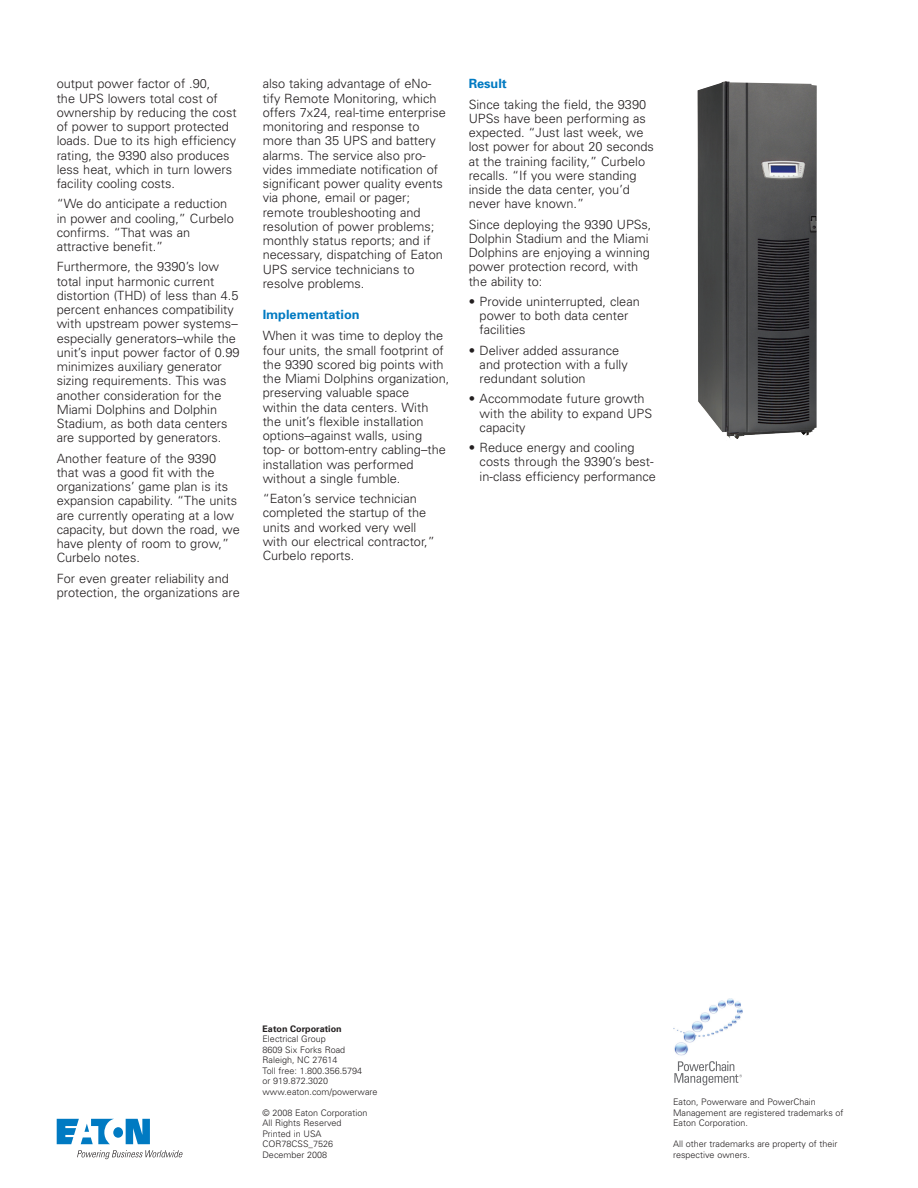
<style>
.page{position:relative;width:918px;height:1188px;background:#fff}
.page>*{position:absolute;margin:0;border:0;box-sizing:border-box;transform-origin:0 0}
._07__Body_Copy{font:300 12.75px/14.2px "Univers";color:#231f20}
.bullets{font:300 12.75px/14.2px "Univers";color:#231f20}
._09_body_copy_subhea{font:700 12.75px "Univers";color:#007ac2}
.Backpage_Copyright_a{font:300 9px/10.5px "Univers";color:#231f20}
.Backpage_Copyright_a-2{font:700 9px "Univers";color:#231f20}
</style>
<div class="page">
<svg style="left:57px;top:1119px;width:93px;height:25px"></svg>
<svg style="left:77px;top:1150px;width:106px;height:9px"></svg>
<img style="left:673px;top:998px;width:70px;height:58px">
<svg style="left:674px;top:1061px;width:68px;height:24px"></svg>
<img style="left:697px;top:81px;width:120px;height:358px">
<p class="_07__Body_Copy" style="left:57px;top:77px;width:181px">output power factor of .90,<br>the UPS lowers total cost of ownership by reducing the cost of power to support protected loads. Due to its high efficiency rating, the 9390 also produces less heat, which in turn lowers facility cooling costs.</p>
<p class="_07__Body_Copy" style="left:57px;top:197px;width:179px">“We do anticipate a reduction in power and cooling,” Curbelo confirms. “That was an attractive benefit.”</p>
<p class="_07__Body_Copy" style="left:57px;top:260px;width:184px">Furthermore, the 9390’s low total input harmonic current distortion (THD) of less than 4.5 percent enhances compatibility with upstream power systems– especially generators–while the unit’s input power factor of 0.99 minimizes auxiliary generator sizing requirements. This was another consideration for the<br>Miami Dolphins and Dolphin<br>Stadium, as both data centers are supported by generators.</p>
<p class="_07__Body_Copy" style="left:57px;top:451px;width:185px">Another feature of the 9390 that was a good fit with the organizations’ game plan is its expansion capability. “The units are currently operating at a low capacity, but down the road, we have plenty of room to grow,”<br>Curbelo notes.</p>
<p class="_07__Body_Copy" style="left:57px;top:571px;width:185px">For even greater reliability and protection, the organizations are</p>
<p class="_07__Body_Copy" style="left:263px;top:77px;width:185px">also taking advantage of eNo&shy;tify Remote Monitoring, which offers 7x24, real-time enterprise monitoring and response to more than 35 UPS and battery alarms. The service also pro&shy;vides immediate notification of significant power quality events via phone, email or pager; remote troubleshooting and resolution of power problems; monthly status reports; and if necessary, dispatching of Eaton<br>UPS service technicians to resolve problems.</p>
<p class="_09_body_copy_subhea" style="left:263px;top:306px;width:99px">Implementation</p>
<p class="_07__Body_Copy" style="left:263px;top:329px;width:188px">When it was time to deploy the four units, the small footprint of the 9390 scored big points with the Miami Dolphins organization, preserving valuable space<br>within the data centers. With the unit’s flexible installation options–against walls, using<br>top- or bottom-entry cabling–the installation was performed without a single fumble.</p>
<p class="_07__Body_Copy" style="left:263px;top:492px;width:174px">“Eaton’s service technician completed the startup of the units and worked very well with our electrical contractor,”<br>Curbelo reports.</p>
<p class="_09_body_copy_subhea" style="left:469px;top:76px;width:40px">Result</p>
<p class="_07__Body_Copy" style="left:469px;top:97px;width:187px">Since taking the field, the 9390<br>UPSs have been performing as expected. “Just last week, we lost power for about 20 seconds at the training facility,” Curbelo recalls. “If you were standing inside the data center, you’d never have known.”</p>
<p class="_07__Body_Copy" style="left:469px;top:217px;width:184px">Since deploying the 9390 UPSs,<br>Dolphin Stadium and the Miami<br>Dolphins are enjoying a winning power protection record, with the ability to:</p>
<p class="bullets" style="left:480px;top:294px;width:162px;text-indent:-11px">• Provide uninterrupted, clean power to both data center facilities</p>
<p class="bullets" style="left:480px;top:343px;width:150px;text-indent:-11px">• Deliver added assurance and protection with a fully redundant solution</p>
<p class="bullets" style="left:480px;top:392px;width:174px;text-indent:-11px">• Accommodate future growth with the ability to expand UPS capacity</p>
<p class="bullets" style="left:480px;top:441px;width:178px;text-indent:-11px">• Reduce energy and cooling costs through the 9390’s best&shy;in-class efficiency performance</p>
<p class="Backpage_Copyright_a-2" style="left:262px;top:1023px;width:81px">Eaton Corporation</p>
<p class="Backpage_Copyright_a" style="left:262px;top:1034px;width:65px">Electrical Group</p>
<p class="Backpage_Copyright_a" style="left:262px;top:1044px;width:84px">8609 Six Forks Road</p>
<p class="Backpage_Copyright_a" style="left:262px;top:1055px;width:77px">Raleigh, NC 27614</p>
<p class="Backpage_Copyright_a" style="left:262px;top:1065px;width:101px">Toll free: 1.800.356.5794</p>
<p class="Backpage_Copyright_a" style="left:262px;top:1076px;width:67px">or 919.872.3020</p>
<p class="Backpage_Copyright_a" style="left:262px;top:1086px;width:117px">www.eaton.com/powerware</p>
<p class="Backpage_Copyright_a" style="left:262px;top:1107px;width:106px">© 2008 Eaton Corporation</p>
<p class="Backpage_Copyright_a" style="left:262px;top:1118px;width:81px">All Rights Reserved</p>
<p class="Backpage_Copyright_a" style="left:262px;top:1128px;width:61px">Printed in USA</p>
<p class="Backpage_Copyright_a" style="left:262px;top:1139px;width:72px">COR78CSS_7526</p>
<p class="Backpage_Copyright_a" style="left:262px;top:1149px;width:66px">December 2008</p>
<p class="Backpage_Copyright_a" style="left:673px;top:1097px;width:172px">Eaton, Powerware and PowerChain<br>Management are registered trademarks of<br>Eaton Corporation.</p>
<p class="Backpage_Copyright_a" style="left:673px;top:1139px;width:166px">All other trademarks are property of their respective owners.</p>
</div>
